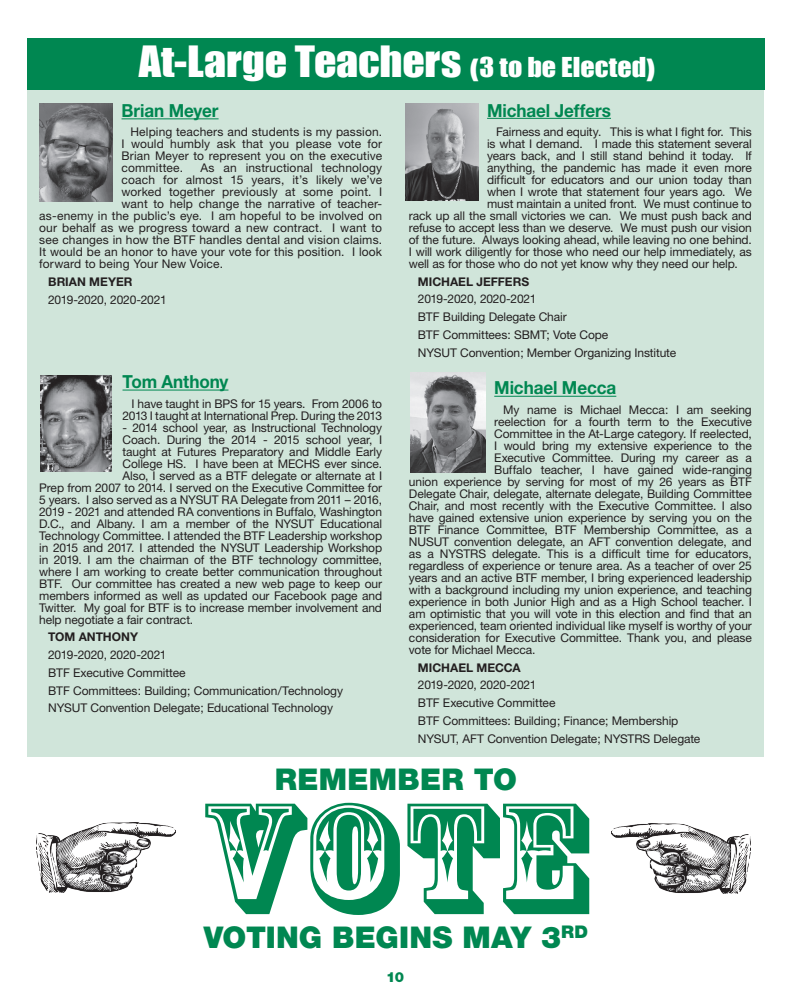
<style>
.page{position:relative;width:792px;height:1008px;background:#fff}
.page>*{position:absolute;margin:0;border:0;box-sizing:border-box;transform-origin:0 0}
.t1{font:147.2px "Rosewood Std";color:#008751;scale:1.16 1}
.t2{font:39.6px "Impact";letter-spacing:-.005em;color:#fff;scale:1.11 1}
.t3{font:900 30px "Helvetica Neue";letter-spacing:.01em;color:#008751}
.t4{font:700 18px "Helvetica Neue";letter-spacing:-.005em;color:#008751;scale:.95 1}
.t5{font:900 14px "Helvetica Neue";color:#008751}
.t6{font:12px/17.8px "Helvetica Neue";letter-spacing:-.01em;color:#231f20}
.t7{font:12px "Helvetica Neue";letter-spacing:.01em;color:#231f20}
.t8{font:700 12px "Helvetica Neue";color:#231f20}
.t9{font:12px "Helvetica Neue";letter-spacing:.015em;color:#231f20}
.s1{font-family:"Helvetica Neue";font-weight:900;font-size:25.2px}
.s2{font-size:25.2px}
</style>
<div class="page">
<div style="left:28px;top:84px;width:736px;height:673px;background:#d0e5da"></div>
<div style="left:27px;top:38px;width:738px;height:52px;background:#008751"></div>
<img style="left:39px;top:104px;width:74px;height:98px">
<hr style="left:122px;top:118px;width:97px;height:1px;background:#008751">
<img style="left:405px;top:103px;width:73px;height:97px">
<hr style="left:487px;top:118px;width:124px;height:1px;background:#008751">
<img style="left:41px;top:376px;width:71px;height:96px">
<hr style="left:123px;top:390px;width:105px;height:1px;background:#008751">
<img style="left:411px;top:373px;width:74px;height:99px">
<hr style="left:494px;top:396px;width:122px;height:1px;background:#008751">
<img style="left:37px;top:822px;width:138px;height:71px">
<img style="left:612px;top:823px;width:138px;height:71px">
<h2 class="t2" style="left:139px;top:31px;width:467px">At-Large Teachers <span class="s1">(</span><span class="s2">3 to be Elected</span><span class="s1">)</span></h2>
<h3 class="t4" style="left:122px;top:100px;width:104px">Brian Meyer</h3>
<p class="t6" style="left:122px;top:126px;width:262px;line-height:12px;text-align:justify;text-indent:9px">Helping teachers and students is my passion.<br>I would humbly ask that you please vote for Brian Meyer to represent you on the executive committee.</p>
<p class="t9" style="left:201px;top:161px;width:183px">As an instructional technology</p>
<p class="t7" style="left:122px;top:173px;width:262px">coach for almost 15 years, it’s likely we’ve</p>
<p class="t7" style="left:122px;top:185px;width:262px">worked together previously at some point. I</p>
<p class="t7" style="left:122px;top:197px;width:262px">want to help change the narrative of teacher-</p>
<p class="t7" style="left:39px;top:209px;width:344px">as-enemy in the public’s eye. I am hopeful to be involved on</p>
<p class="t7" style="left:39px;top:221px;width:344px">our behalf as we progress toward a new contract. I want to</p>
<p class="t7" style="left:39px;top:233px;width:344px">see changes in how the BTF handles dental and vision claims.</p>
<p class="t7" style="left:39px;top:245px;width:344px">It would be an honor to have your vote for this position. I look</p>
<p class="t7" style="left:39px;top:257px;width:185px">forward to being Your New Voice.</p>
<p class="t8" style="left:48px;top:274px;width:86px">BRIAN MEYER</p>
<p class="t6" style="left:48px;top:291px;width:120px">2019-2020, 2020-2021</p>
<h3 class="t4" style="left:123px;top:371px;width:113px">Tom Anthony</h3>
<p class="t6" style="left:123px;top:397px;width:261px;line-height:12px;text-align:right">I have taught in BPS for 15 years. From 2006 to<br>2013 I taught at International Prep. During the 2013</p>
<p class="t6" style="left:123px;top:418px;width:261px">- 2014 school year, as Instructional Technology</p>
<p class="t6" style="left:123px;top:430px;width:261px">Coach. During the 2014 - 2015 school year, I</p>
<p class="t6" style="left:123px;top:442px;width:261px">taught at Futures Preparatory and Middle Early</p>
<p class="t6" style="left:123px;top:454px;width:261px">College HS. I have been at MECHS ever since.</p>
<p class="t6" style="left:123px;top:466px;width:261px">Also, I served as a BTF delegate or alternate at I</p>
<p class="t6" style="left:39px;top:478px;width:344px">Prep from 2007 to 2014. I served on the Executive Committee for</p>
<p class="t6" style="left:39px;top:490px;width:344px">5 years. I also served as a NYSUT RA Delegate from 2011 – 2016,</p>
<p class="t6" style="left:39px;top:502px;width:344px">2019 - 2021 and attended RA conventions in Buffalo, Washington</p>
<p class="t6" style="left:39px;top:514px;width:344px">D.C., and Albany. I am a member of the NYSUT Educational</p>
<p class="t6" style="left:39px;top:526px;width:344px">Technology Committee. I attended the BTF Leadership workshop</p>
<p class="t6" style="left:39px;top:538px;width:344px">in 2015 and 2017. I attended the NYSUT Leadership Workshop</p>
<p class="t6" style="left:39px;top:550px;width:344px">in 2019. I am the chairman of the BTF technology committee,</p>
<p class="t6" style="left:39px;top:562px;width:344px">where I am working to create better communication throughout</p>
<p class="t6" style="left:39px;top:574px;width:344px">BTF. Our committee has created a new web page to keep our</p>
<p class="t6" style="left:39px;top:586px;width:344px">members informed as well as updated our Facebook page and</p>
<p class="t6" style="left:39px;top:598px;width:344px">Twitter. My goal for BTF is to increase member involvement and</p>
<p class="t6" style="left:39px;top:610px;width:156px">help negotiate a fair contract.</p>
<p class="t8" style="left:48px;top:630px;width:91px">TOM ANTHONY</p>
<p class="t6" style="left:48px;top:646px;width:296px">2019-2020, 2020-2021<br>BTF Executive Committee<br>BTF Committees: Building; Communication/Technology NYSUT Convention Delegate; Educational Technology</p>
<h3 class="t4" style="left:487px;top:99px;width:132px">Michael Jeffers</h3>
<p class="t6" style="left:496px;top:123px;width:257px">Fairness and equity. This is what I fight for. This</p>
<p class="t6" style="left:487px;top:135px;width:266px">is what I demand. I made this statement several</p>
<p class="t6" style="left:487px;top:147px;width:266px">years back, and I still stand behind it today. If</p>
<p class="t6" style="left:487px;top:159px;width:266px">anything, the pandemic has made it even more</p>
<p class="t6" style="left:487px;top:171px;width:266px">difficult for educators and our union today than</p>
<p class="t6" style="left:487px;top:183px;width:266px">when I wrote that statement four years ago. We</p>
<p class="t6" style="left:487px;top:195px;width:266px">must maintain a united front. We must continue to</p>
<p class="t6" style="left:409px;top:207px;width:344px">rack up all the small victories we can. We must push back and</p>
<p class="t6" style="left:409px;top:219px;width:344px">refuse to accept less than we deserve. We must push our vision</p>
<p class="t6" style="left:409px;top:231px;width:344px">of the future. Always looking ahead, while leaving no one behind.</p>
<p class="t6" style="left:409px;top:243px;width:344px">I will work diligently for those who need our help immediately, as</p>
<p class="t6" style="left:409px;top:255px;width:330px">well as for those who do not yet know why they need our help.</p>
<p class="t8" style="left:418px;top:274px;width:113px">MICHAEL JEFFERS</p>
<p class="t6" style="left:418px;top:290px;width:260px">2019-2020, 2020-2021<br>BTF Building Delegate Chair<br>BTF Committees: SBMT; Vote Cope<br>NYSUT Convention; Member Organizing Institute</p>
<h3 class="t4" style="left:494px;top:377px;width:130px">Michael Mecca</h3>
<p class="t6" style="left:503px;top:400px;width:250px">My name is Michael Mecca: I am seeking</p>
<p class="t6" style="left:494px;top:412px;width:259px">reelection for a fourth term to the Executive</p>
<p class="t6" style="left:494px;top:424px;width:259px">Committee in the At-Large category. If reelected,</p>
<p class="t6" style="left:494px;top:436px;width:259px">I would bring my extensive experience to the</p>
<p class="t6" style="left:494px;top:448px;width:259px">Executive Committee. During my career as a</p>
<p class="t6" style="left:494px;top:460px;width:259px">Buffalo teacher, I have gained wide-ranging</p>
<p class="t6" style="left:409px;top:472px;width:344px">union experience by serving for most of my 26 years as BTF</p>
<p class="t6" style="left:409px;top:484px;width:344px">Delegate Chair, delegate, alternate delegate, Building Committee</p>
<p class="t6" style="left:409px;top:496px;width:344px">Chair, and most recently with the Executive Committee. I also</p>
<p class="t6" style="left:409px;top:508px;width:344px">have gained extensive union experience by serving you on the</p>
<p class="t6" style="left:409px;top:520px;width:344px">BTF Finance Committee, BTF Membership Committee, as a</p>
<p class="t6" style="left:409px;top:532px;width:344px">NUSUT convention delegate, an AFT convention delegate, and</p>
<p class="t6" style="left:409px;top:544px;width:344px">as a NYSTRS delegate. This is a difficult time for educators,</p>
<p class="t6" style="left:409px;top:556px;width:344px">regardless of experience or tenure area. As a teacher of over 25</p>
<p class="t6" style="left:409px;top:568px;width:344px">years and an active BTF member, I bring experienced leadership</p>
<p class="t6" style="left:409px;top:580px;width:344px">with a background including my union experience, and teaching</p>
<p class="t6" style="left:409px;top:592px;width:344px">experience in both Junior High and as a High School teacher. I</p>
<p class="t6" style="left:409px;top:604px;width:344px">am optimistic that you will vote in this election and find that an</p>
<p class="t6" style="left:409px;top:616px;width:344px">experienced, team oriented individual like myself is worthy of your</p>
<p class="t6" style="left:409px;top:628px;width:344px">consideration for Executive Committee. Thank you, and please</p>
<p class="t6" style="left:409px;top:640px;width:128px">vote for Michael Mecca.</p>
<p class="t8" style="left:418px;top:660px;width:104px">MICHAEL MECCA</p>
<p class="t6" style="left:418px;top:676px;width:284px">2019-2020, 2020-2021<br>BTF Executive Committee<br>BTF Committees: Building; Finance; Membership NYSUT, AFT Convention Delegate; NYSTRS Delegate</p>
<h3 class="t3" style="left:275px;top:761px;width:244px">REMEMBER TO</h3>
<h1 class="t1" style="left:199px;top:771px;width:334px">VOTE</h1>
<h3 class="t3" style="left:204px;top:920px;width:386px">VOTING BEGINS MAY 3<sup>RD</sup></h3>
<p class="t5" style="left:386px;top:968px;width:19px">10</p>
</div>
